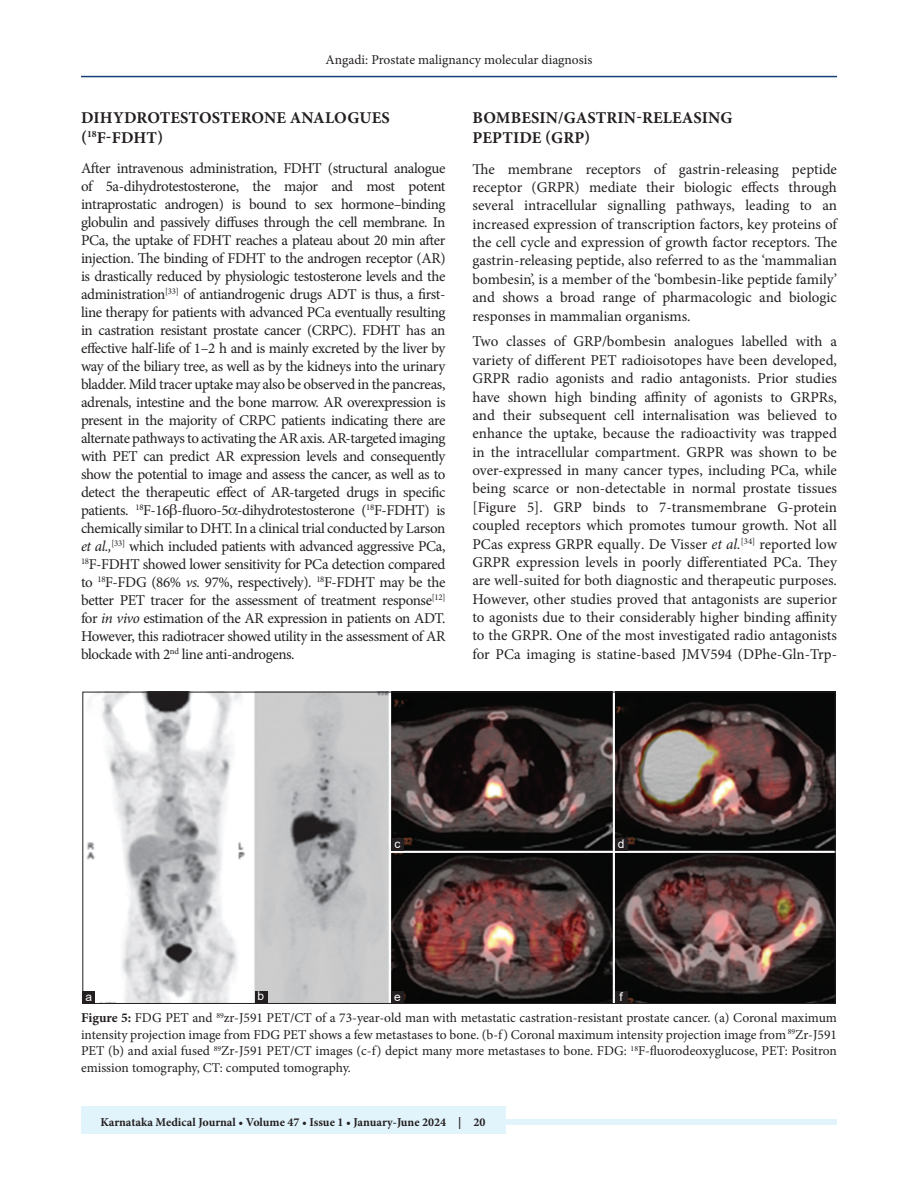
<style>
.page{position:relative;width:918px;height:1188px;background:#fff}
.page>*{position:absolute;margin:0;border:0;box-sizing:border-box;transform-origin:0 0}
.t1{font:700 16.5px/19.5px "Minion Pro";letter-spacing:.01em;color:#231f20}
.TX{font:15px/18px "Minion Pro";letter-spacing:-.005em;color:#231f20;text-align:justify}
.FGC{font:13.5px/16.5px "Minion Pro";letter-spacing:-.005em;color:#231f20;text-align:justify}
.t2{font:700 12px "Minion Pro";color:#231f20}
.LABEL{font:12px "Arial";color:#fff}
.s1{font-style:italic}
.s2{font-weight:700}
</style>
<div class="page">
<hr style="left:81px;top:76px;width:756px;height:1px;background:#164077">
<div style="left:81px;top:1119px;width:756px;height:6px;background:#e1f4fc"></div>
<div style="left:81px;top:1106px;width:424px;height:28px;background:#e1f4fc"></div>
<img style="left:86px;top:694px;width:747px;height:308px">
<div style="left:83px;top:991px;width:12px;height:13px;background:#231f20"></div>
<div style="left:255px;top:991px;width:12px;height:13px;background:#231f20"></div>
<div style="left:391px;top:991px;width:13px;height:13px;background:#231f20"></div>
<div style="left:391px;top:838px;width:13px;height:13px;background:#231f20"></div>
<div style="left:615px;top:838px;width:12px;height:13px;background:#231f20"></div>
<div style="left:615px;top:991px;width:12px;height:13px;background:#231f20"></div>
<p class="FGC" style="left:326px;top:51px;width:268px">Angadi: Prostate malignancy molecular diagnosis</p>
<h1 class="t1" style="left:81px;top:108px;width:310px">DIHYDROTESTOSTERONE ANALOGUES (<sup>18</sup>F-FDHT)</h1>
<p class="TX" style="left:81px;top:159px;width:366px">After intravenous administration, FDHT (structural analogue of 5a-dihydrotestosterone, the major and most potent intraprostatic androgen) is bound to sex hormone–binding globulin and passively diffuses through the cell membrane. In PCa, the uptake of FDHT reaches a plateau about 20 min after injection. The binding of FDHT to the androgen receptor (AR) is drastically reduced by physiologic testosterone levels and the administration<sup>[33]</sup> of antiandrogenic drugs ADT is thus, a first&shy;line therapy for patients with advanced PCa eventually resulting in castration resistant prostate cancer (CRPC). FDHT has an effective half-life of 1–2 h and is mainly excreted by the liver by way of the biliary tree, as well as by the kidneys into the urinary bladder. Mild tracer uptake may also be observed in the pancreas, adrenals, intestine and the bone marrow. AR overexpression is present in the majority of CRPC patients indicating there are alternate pathways to activating the AR axis. AR-targeted imaging with PET can predict AR expression levels and consequently show the potential to image and assess the cancer, as well as to detect the therapeutic effect of AR-targeted drugs in specific patients. <sup>18</sup>F-16 -fluoro-5 -dihydrotestosterone (<sup>18</sup>F-FDHT) is chemically similar to DHT. In a clinical trial conducted by Larson <span class="s1">et al.,</span><sup>[33]</sup> which included patients with advanced aggressive PCa, <sup>18</sup>F-FDHT showed lower sensitivity for PCa detection compared to <sup>18</sup>F-FDG (86% <span class="s1">vs.</span> 97%, respectively). <sup>18</sup>F-FDHT may be the better PET tracer for the assessment of treatment response<sup>[12] </sup>for <span class="s1">in vivo</span> estimation of the AR expression in patients on ADT.<br>However, this radiotracer showed utility in the assessment of AR blockade with 2<sup>nd</sup> line anti-androgens.</p>
<h1 class="t1" style="left:473px;top:108px;width:261px">BOMBESIN/GASTRIN-RELEASING<br>PEPTIDE (GRP)</h1>
<p class="TX" style="left:472px;top:160px;width:366px">The membrane receptors of gastrin-releasing peptide receptor (GRPR) mediate their biologic effects through several intracellular signalling pathways, leading to an increased expression of transcription factors, key proteins of the cell cycle and expression of growth factor receptors. The gastrin-releasing peptide, also referred to as the ‘mammalian bombesin’, is a member of the ‘bombesin-like peptide family’ and shows a broad range of pharmacologic and biologic responses in mammalian organisms.</p>
<p class="TX" style="left:472px;top:333px;width:366px">Two classes of GRP/bombesin analogues labelled with a variety of different PET radioisotopes have been developed, GRPR radio agonists and radio antagonists. Prior studies have shown high binding affinity of agonists to GRPRs, and their subsequent cell internalisation was believed to enhance the uptake, because the radioactivity was trapped in the intracellular compartment. GRPR was shown to be over-expressed in many cancer types, including PCa, while being scarce or non-detectable in normal prostate tissues [Figure 5]. GRP binds to 7-transmembrane G-protein coupled receptors which promotes tumour growth. Not all PCas express GRPR equally. De Visser <span class="s1">et al.</span><sup>[34]</sup> reported low GRPR expression levels in poorly differentiated PCa. They are well-suited for both diagnostic and therapeutic purposes.<br>However, other studies proved that antagonists are superior to agonists due to their considerably higher binding affinity to the GRPR. One of the most investigated radio antagonists for PCa imaging is statine-based JMV594 (DPhe-Gln-Trp-</p>
<p class="LABEL" style="left:395px;top:835px;width:7px">c</p>
<p class="LABEL" style="left:618px;top:835px;width:8px">d</p>
<p class="LABEL" style="left:86px;top:988px;width:8px">a</p>
<p class="LABEL" style="left:258px;top:988px;width:8px">b</p>
<p class="LABEL" style="left:394px;top:988px;width:8px">e</p>
<p class="LABEL" style="left:619px;top:988px;width:5px">f</p>
<p class="FGC" style="left:81px;top:1010px;width:758px"><span class="s2">Figure 5:</span> FDG PET and <sup>89</sup>zr-J591 PET/CT of a 73-year-old man with metastatic castration-resistant prostate cancer. (a) Coronal maximum intensity projection image from FDG PET shows a few metastases to bone. (b-f) Coronal maximum intensity projection image from <sup>89</sup>Zr-J591<br>PET (b) and axial fused <sup>89</sup>Zr-J591 PET/CT images (c-f) depict many more metastases to bone. FDG: <sup>18</sup>F-fluorodeoxyglucose, PET: Positron emission tomography, CT: computed tomography.</p>
<p class="t2" style="left:100px;top:1113px;width:386px">Karnataka Medical Journal • Volume 47 • Issue 1 • January-June 2024 | 20</p>
</div>
